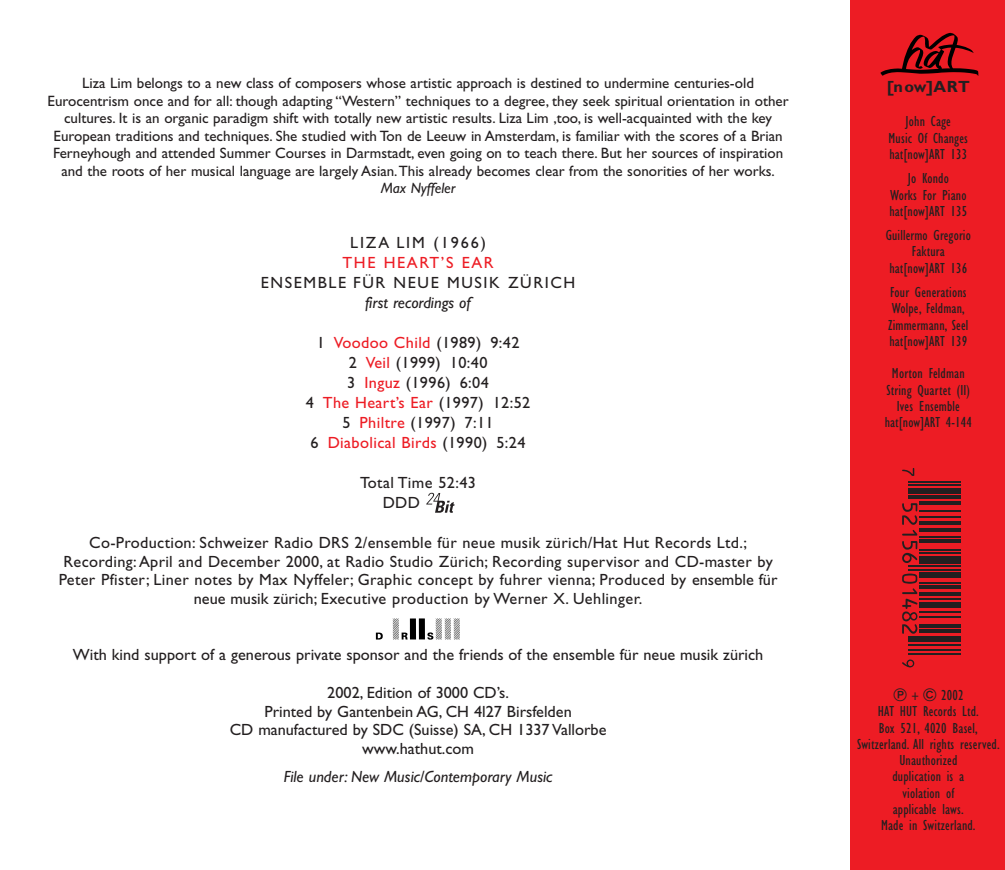
<style>
.page{position:relative;width:1005px;height:870px;background:#fff}
.page>*{position:absolute;margin:0;border:0;box-sizing:border-box;transform-origin:0 0}
.t1{font:16.25px/20px "Gill Sans";letter-spacing:.02em;color:#231f20;text-align:center}
.t2{font:16.25px/18.8px "Gill Sans";color:#231f20;text-align:center}
.t3{font:italic 16.25px "Gill Sans";color:#231f20}
.t4{font:16.25px "Gill Sans";letter-spacing:.1em;color:#231f20}
.t5{font:16.25px "Gill Sans";letter-spacing:.115em;color:#231f20}
.t6{font:16.25px "Gill Sans";letter-spacing:.1em;color:#ed1c24}
.t7{font:700 16.25px "Gill Sans";letter-spacing:.025em;color:#231f20}
.t8{font:15px/17.5px "Gill Sans";color:#231f20;text-align:center}
.t9{font:condensed 15px/16.2px "Gill Sans";letter-spacing:.01em;color:#231f20;text-align:center}
.t10{font:italic 15px "Gill Sans";color:#231f20}
.s1{color:#ed1c24}
.s2{font-family:"Univers"}
.s3{font-family:"Bundesbahn Pi Three";font-stretch:normal}
</style>
<div class="page">
<svg style="left:426px;top:493px;width:29px;height:20px"></svg>
<svg style="left:376px;top:632px;width:7px;height:8px"></svg>
<svg style="left:393px;top:618px;width:67px;height:22px"></svg>
<div style="left:850px;top:0;width:155px;height:870px;background:#ed1c24"></div>
<svg style="left:880px;top:33px;width:99px;height:43px"></svg>
<hr style="left:908px;top:481px;width:53px;height:2px;background:#231f20">
<hr style="left:908px;top:484px;width:53px;height:2px;background:#231f20">
<div style="left:908px;top:488px;width:53px;height:6px;background:#231f20"></div>
<hr style="left:908px;top:495px;width:53px;height:4px;background:#231f20">
<hr style="left:919px;top:501px;width:42px;height:4px;background:#231f20">
<hr style="left:919px;top:510px;width:42px;height:2px;background:#231f20">
<hr style="left:919px;top:516px;width:42px;height:1px;background:#231f20">
<hr style="left:919px;top:521px;width:42px;height:4px;background:#231f20">
<hr style="left:919px;top:529px;width:42px;height:3px;background:#231f20">
<hr style="left:919px;top:536px;width:42px;height:2px;background:#231f20">
<hr style="left:919px;top:540px;width:42px;height:3px;background:#231f20">
<hr style="left:919px;top:549px;width:42px;height:1px;background:#231f20">
<hr style="left:919px;top:552px;width:42px;height:2px;background:#231f20">
<div style="left:919px;top:556px;width:42px;height:7px;background:#231f20"></div>
<hr style="left:908px;top:565px;width:53px;height:2px;background:#231f20">
<hr style="left:908px;top:569px;width:53px;height:2px;background:#231f20">
<div style="left:919px;top:573px;width:42px;height:5px;background:#231f20"></div>
<hr style="left:919px;top:582px;width:42px;height:1px;background:#231f20">
<hr style="left:919px;top:585px;width:42px;height:4px;background:#231f20">
<hr style="left:919px;top:593px;width:42px;height:3px;background:#231f20">
<hr style="left:919px;top:598px;width:42px;height:2px;background:#231f20">
<div style="left:919px;top:602px;width:42px;height:5px;background:#231f20"></div>
<hr style="left:919px;top:611px;width:42px;height:2px;background:#231f20">
<hr style="left:919px;top:616px;width:42px;height:2px;background:#231f20">
<hr style="left:919px;top:624px;width:42px;height:4px;background:#231f20">
<hr style="left:919px;top:629px;width:42px;height:4px;background:#231f20">
<div style="left:908px;top:637px;width:53px;height:5px;background:#231f20"></div>
<hr style="left:908px;top:644px;width:53px;height:2px;background:#231f20">
<hr style="left:908px;top:649px;width:53px;height:2px;background:#231f20">
<hr style="left:908px;top:653px;width:53px;height:2px;background:#231f20">
<svg style="left:902px;top:503px;width:16px;height:60px"></svg>
<svg style="left:902px;top:574px;width:16px;height:60px"></svg>
<svg style="left:902px;top:660px;width:12px;height:8px"></svg>
<svg style="left:902px;top:468px;width:12px;height:8px"></svg>
<p class="t8" style="left:48px;top:76px;width:743px">Liza Lim belongs to a new class of composers whose artistic approach is destined to undermine centuries-old Eurocentrism once and for all: though adapting “Western” techniques to a degree, they seek spiritual orientation in other cultures. It is an organic paradigm shift with totally new artistic results. Liza Lim ,too, is well-acquainted with the key European traditions and techniques. She studied with Ton de Leeuw in Amsterdam, is familiar with the scores of a Brian Ferneyhough and attended Summer Courses in Darmstadt, even going on to teach there. But her sources of inspiration and the roots of her musical language are largely Asian.This already becomes clear from the sonorities of her works.</p>
<p class="t10" style="left:381px;top:183px;width:76px">Max Nyffeler</p>
<p class="t5" style="left:350px;top:237px;width:137px">LIZA LIM (1966)</p>
<p class="t6" style="left:343px;top:257px;width:153px">THE HEART’S EAR</p>
<p class="t4" style="left:261px;top:277px;width:316px">ENSEMBLE FÜR NEUE MUSIK ZÜRICH</p>
<p class="t3" style="left:365px;top:297px;width:107px">first recordings of</p>
<p class="t1" style="left:306px;top:335px;width:226px">1 <span class="s1">Voodoo Child</span> (1989) 9:42<br>2 <span class="s1">Veil</span> (1999) 10:40<br>3 <span class="s1">Inguz</span> (1996) 6:04<br>4 <span class="s1">The Heart’s Ear</span> (1997) 12:52<br>5 <span class="s1">Philtre</span> (1997) 7:11<br>6 <span class="s1">Diabolical Birds</span> (1990) 5:24</p>
<p class="t1" style="left:383px;top:475px;width:95px;text-align:left;text-indent:-23px">Total Time 52:43<br>DDD</p>
<p class="t1" style="left:59px;top:535px;width:720px;line-height:18.8px">Co-Production: Schweizer Radio DRS 2/ensemble für neue musik zürich/Hat Hut Records Ltd.; Recording: April and December 2000, at Radio Studio Zürich; Recording supervisor and CD-master by Peter Pfister; Liner notes by Max Nyffeler; Graphic concept by fuhrer vienna; Produced by ensemble für neue musik zürich; Executive production by Werner X. Uehlinger.</p>
<p class="t2" style="left:73px;top:647px;width:692px">With kind support of a generous private sponsor and the friends of the ensemble für neue musik zürich</p>
<p class="t2" style="left:230px;top:685px;width:378px">2002, Edition of 3000 CD’s.<br>Printed by Gantenbein AG, CH 4l27 Birsfelden<br>CD manufactured by SDC (Suisse) SA, CH 1337 Vallorbe www.hathut.com</p>
<p class="t3" style="left:284px;top:771px;width:270px">File under: New Music/Contemporary Music</p>
<p class="t7" style="left:887px;top:80px;width:84px">[now]ART</p>
<p class="t9" style="left:889px;top:115px;width:81px">John Cage<br>Music Of Changes hat[now]ART 133</p>
<p class="t9" style="left:889px;top:172px;width:79px">Jo Kondo<br>Works For Piano hat[now]ART 135</p>
<p class="t9" style="left:886px;top:229px;width:87px">Guillermo Gregorio<br>Faktura hat[now]ART 136</p>
<p class="t9" style="left:888px;top:286px;width:82px;text-align:left">Four Generations<br>Wolpe, Feldman,<br>Zimmermann, Seel hat[now]ART 139</p>
<p class="t9" style="left:885px;top:367px;width:89px">Morton Feldman<br>String Quartet (II)<br>Ives Ensemble hat[now]ART 4-144</p>
<p class="t9" style="left:911px;top:689px;width:54px"><span class="s2">+</span> <span class="s3">-</span> 2002</p>
<p class="t9" style="left:878px;top:705px;width:102px">HAT HUT Records Ltd.</p>
<p class="t9" style="left:879px;top:721px;width:100px">Box 521, 4020 Basel,</p>
<p class="t9" style="left:857px;top:737px;width:144px">Switzerland. All rights reserved.</p>
<p class="t9" style="left:899px;top:754px;width:60px">Unauthorized</p>
<p class="t9" style="left:893px;top:770px;width:73px">duplication is a</p>
<p class="t9" style="left:903px;top:786px;width:53px">violation of</p>
<p class="t9" style="left:893px;top:802px;width:73px">applicable laws.</p>
<p class="t9" style="left:881px;top:819px;width:96px">Made in Switzerland.</p>
</div>
